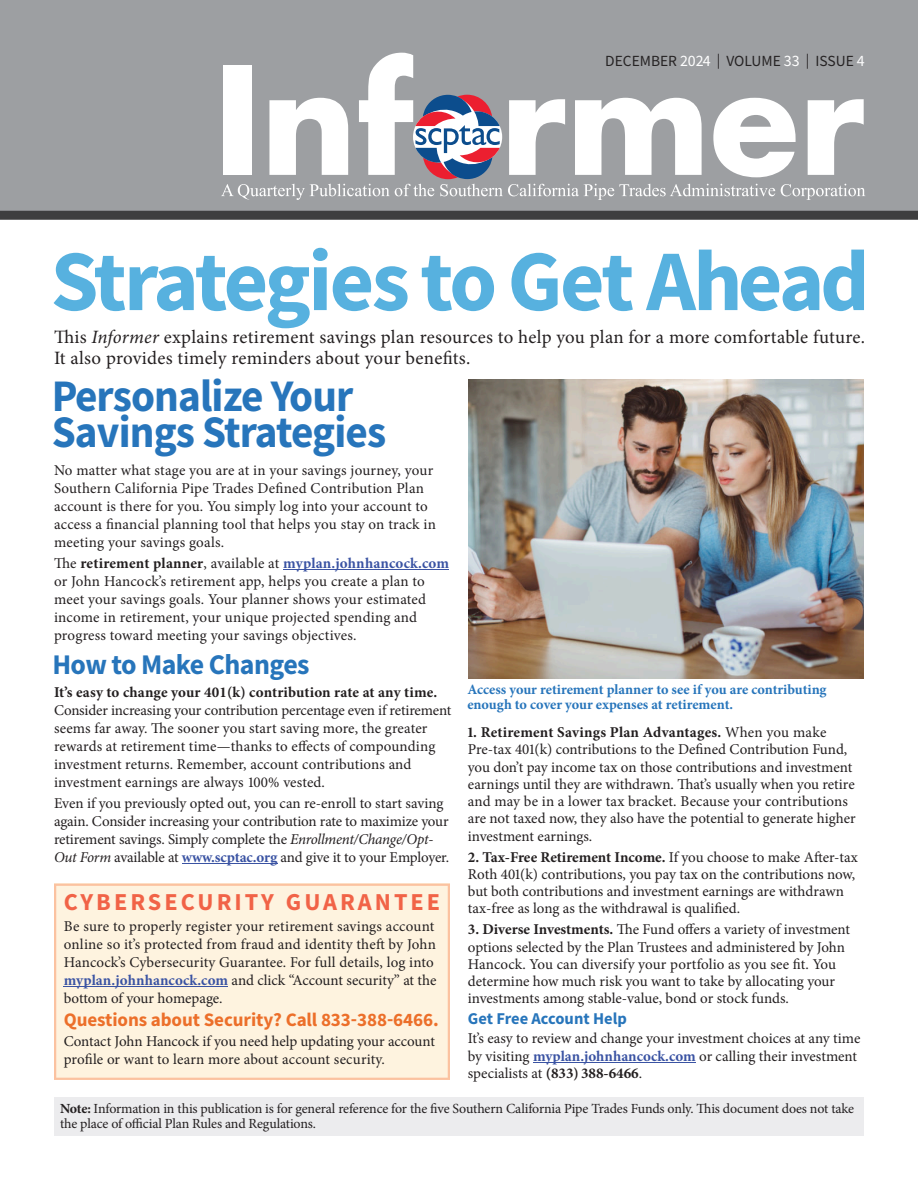
<style>
.page{position:relative;width:918px;height:1188px;background:#fff}
.page>*{position:absolute;margin:0;border:0;box-sizing:border-box;transform-origin:0 0}
.t1{font:700 86.25px "Source Sans Pro";letter-spacing:-.04em;color:#57b1df}
.t2{font:700 45.15px/36px "Source Sans Pro";letter-spacing:-.02em;color:#2775bb;scale:.96 1}
.t3{font:700 28.5px "Source Sans Pro";letter-spacing:-.02em;color:#2775bb}
.t4{font:700 24.3px "Source Sans Pro";letter-spacing:.125em;color:#f16347}
.t5{font:700 19.05px "Source Sans Pro";letter-spacing:-.005em;color:#ec6f2a}
.t6{font:18.9px/21.1px "Minion Pro";letter-spacing:.01em;color:#231f20}
.t7{font:700 16.5px "Source Sans Pro";color:#2775bb}
.t8{font:15.45px "Source Sans Pro";color:#262324}
.t9{font:15px/18px "Minion Pro";color:#231f20}
.t10{font:700 15px "Minion Pro";letter-spacing:.005em;color:#231f20}
.t11{font:700 14.25px/15.8px "Minion Pro";letter-spacing:-.005em;color:#2775bb}
.t12{font:13.95px/14.7px "Minion Pro";letter-spacing:-.01em;color:#231f20}
.s1{font-size:15.9px;color:#fff}
.s2{font-size:15px}
.s3{font-size:15.9px;color:#fcfcfc}
.s4{font-style:italic}
.s5{font-weight:700}
.s6{font-weight:700;color:#3a53a3}
</style>
<div class="page">
<div style="left:0;top:0;width:918px;height:214px;background:#9d9fa2"></div>
<div style="left:0;top:211px;width:918px;height:9px;background:#3e3e3f"></div>
<div style="left:54px;top:1098px;width:810px;height:38px;background:#ececee"></div>
<svg style="left:221px;top:53px;width:644px;height:147px"></svg>
<hr style="left:283px;top:570px;width:166px;height:1px;background:#3a53a3">
<hr style="left:182px;top:864px;width:95px;height:1px;background:#3a53a3">
<hr style="left:533px;top:1062px;width:163px;height:1px;background:#3a53a3">
<div style="left:54px;top:884px;width:396px;height:196px;background:#fef3df"></div>
<hr style="left:64px;top:987px;width:164px;height:1px;background:#3a53a3">
<img style="left:468px;top:379px;width:396px;height:299px">
<p class="t8" style="left:605px;top:54px;width:261px">DECEMBER <span class="s1">2024</span> <span class="s2">|</span> VOLUME <span class="s1">33</span> <span class="s2">|</span> ISSUE <span class="s3">4</span></p>
<h1 class="t1" style="left:51px;top:245px;width:821px">Strategies to Get Ahead</h1>
<p class="t6" style="left:54px;top:328px;width:812px">This <span class="s4">Informer</span> explains retirement savings plan resources to help you plan for a more comfortable future.<br>It also provides timely reminders about your benefits.</p>
<h2 class="t2" style="left:52px;top:382px;width:350px">Personalize Your<br>Savings Strategies</h2>
<p class="t9" style="left:54px;top:462px;width:384px">No matter what stage you are at in your savings journey, your Southern California Pipe Trades Defined Contribution Plan account is there for you. You simply log into your account to access a financial planning tool that helps you stay on track in meeting your savings goals.</p>
<p class="t9" style="left:54px;top:556px;width:397px">The <span class="s5">retirement planner</span>, available at <span class="s6">myplan.johnhancock.com </span>or John Hancock’s retirement app, helps you create a plan to meet your savings goals. Your planner shows your estimated income in retirement, your unique projected spending and progress toward meeting your savings objectives.</p>
<h3 class="t3" style="left:52px;top:653px;width:259px">How to Make Changes</h3>
<p class="t10" style="left:54px;top:686px;width:385px">It’s easy to change your 401(k) contribution rate at any time.</p>
<p class="t9" style="left:54px;top:702px;width:399px">Consider increasing your contribution percentage even if retirement seems far away. The sooner you start saving more, the greater rewards at retirement time—thanks to effects of compounding investment returns. Remember, account contributions and investment earnings are always 100% vested.</p>
<p class="t9" style="left:54px;top:796px;width:397px">Even if you previously opted out, you can re-enroll to start saving again. Consider increasing your contribution rate to maximize your retirement savings. Simply complete the <span class="s4">Enrollment/Change/Opt-Out Form</span> available at <span class="s6">www.scptac.org</span> and give it to your Employer.</p>
<p class="t11" style="left:467px;top:682px;width:361px">Access your retirement planner to see if you are contributing enough to cover your expenses at retirement.</p>
<p class="t9" style="left:467px;top:725px;width:390px;line-height:17.2px"><span class="s5">1. Retirement Savings Plan Advantages.</span> When you make Pre-tax 401(k) contributions to the Defined Contribution Fund, you don’t pay income tax on those contributions and investment earnings until they are withdrawn. That’s usually when you retire and may be in a lower tax bracket. Because your contributions are not taxed now, they also have the potential to generate higher investment earnings.</p>
<p class="t9" style="left:468px;top:850px;width:392px;line-height:17.2px"><span class="s5">2. Tax-Free Retirement Income.</span> If you choose to make After-tax Roth 401(k) contributions, you pay tax on the contributions now, but both contributions and investment earnings are withdrawn tax-free as long as the withdrawal is qualified.</p>
<p class="t9" style="left:468px;top:922px;width:384px;line-height:17.2px"><span class="s5">3. Diverse Investments.</span> The Fund offers a variety of investment options selected by the Plan Trustees and administered by John Hancock. You can diversify your portfolio as you see fit. You determine how much risk you want to take by allocating your investments among stable-value, bond or stock funds.</p>
<p class="t7" style="left:468px;top:1012px;width:161px">Get Free Account Help</p>
<p class="t9" style="left:468px;top:1031px;width:394px">It’s easy to review and change your investment choices at any time by visiting <span class="s6">myplan.johnhancock.com</span> or calling their investment specialists at <span class="s5">(833) 388-6466</span>.</p>
<h3 class="t4" style="left:64px;top:892px;width:378px">CYBERSECURITY GUARANTEE</h3>
<p class="t9" style="left:64px;top:919px;width:374px">Be sure to properly register your retirement savings account online so it’s protected from fraud and identity theft by John Hancock’s Cybersecurity Guarantee. For full details, log into <span class="s6">myplan.johnhancock.com</span> and click “Account security” at the bottom of your homepage.</p>
<p class="t5" style="left:64px;top:1012px;width:377px">Questions about Security? Call 833-388-6466.</p>
<p class="t9" style="left:64px;top:1033px;width:373px">Contact John Hancock if you need help updating your account profile or want to learn more about account security.</p>
<p class="t12" style="left:60px;top:1103px;width:796px"><span class="s5">Note:</span> Information in this publication is for general reference for the five Southern California Pipe Trades Funds only. This document does not take the place of official Plan Rules and Regulations.</p>
</div>
